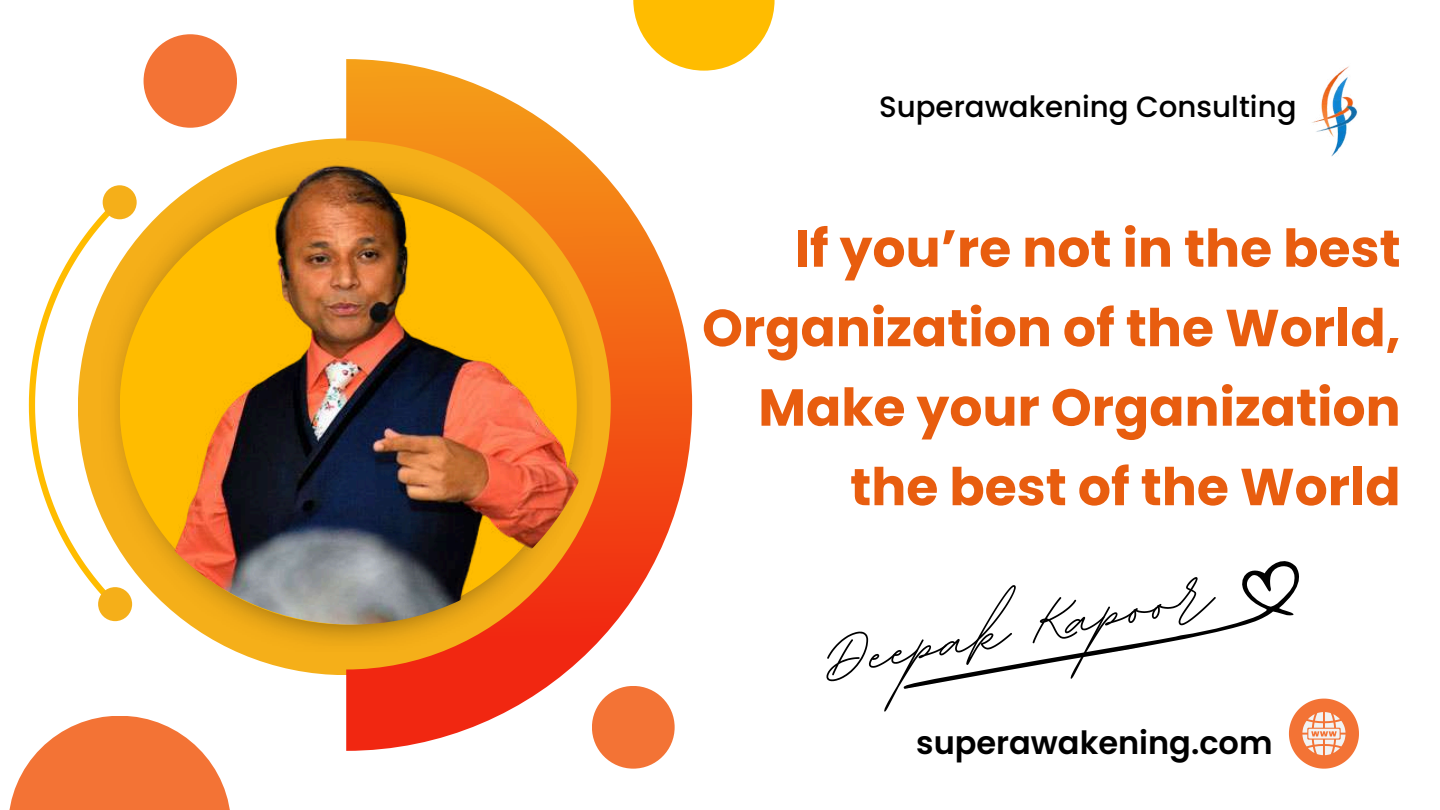
<style>
.page{position:relative;width:1440px;height:810px;background:#fff}
.page>*{position:absolute;margin:0;border:0;box-sizing:border-box;transform-origin:0 0}
.t1{font:700 111px "BD Script";color:#000}
.t2{font:700 52px/79.5px "Poppins";color:#e85d0f;text-align:right}
.t3{font:600 32px "Poppins";color:#000}
.t4{font:500 29.3px "Poppins";color:#000}
</style>
<div class="page">
<img style="left:115px;top:185px;width:231px;height:460px">
<img style="left:101px;top:123px;width:502px;height:502px;border-radius:50%">
<svg style="left:346px;top:59px;width:346px;height:692px"></svg>
<svg style="left:29px;top:204px;width:87px;height:396px"></svg>
<div style="left:103px;top:185px;width:34px;height:34px;background:#f5af19;border-radius:50%"></div>
<div style="left:98px;top:587px;width:34px;height:34px;background:#f5af19;border-radius:50%"></div>
<svg style="left:9px;top:716px;width:221px;height:94px;fill:#f37335"></svg>
<div style="left:144px;top:34px;width:93px;height:94px;background:#f37335;border-radius:50%"></div>
<div style="left:592px;top:686px;width:83px;height:83px;background:#f37335;border-radius:50%"></div>
<svg style="left:633px;top:0;width:142px;height:71px;fill:#ffbc00"></svg>
<svg style="left:1289px;top:699px;width:70px;height:69px"></svg>
<img style="left:1312px;top:66px;width:46px;height:91px">
<svg style="left:903px;top:561px;width:396px;height:128px"></svg>
<p class="t4" style="left:879px;top:87px;width:419px">Superawakening Consulting</p>
<p class="t2" style="left:702px;top:209px;width:700px">If you’re not in the best<br>Organization of the World,<br>Make your Organization the best of the World</p>
<h1 class="t1" style="left:811px;top:590px;width:396px;rotate:-10deg">Deepak Kapoor</h1>
<p class="t3" style="left:916px;top:720px;width:358px">superawakening.com</p>
</div>
